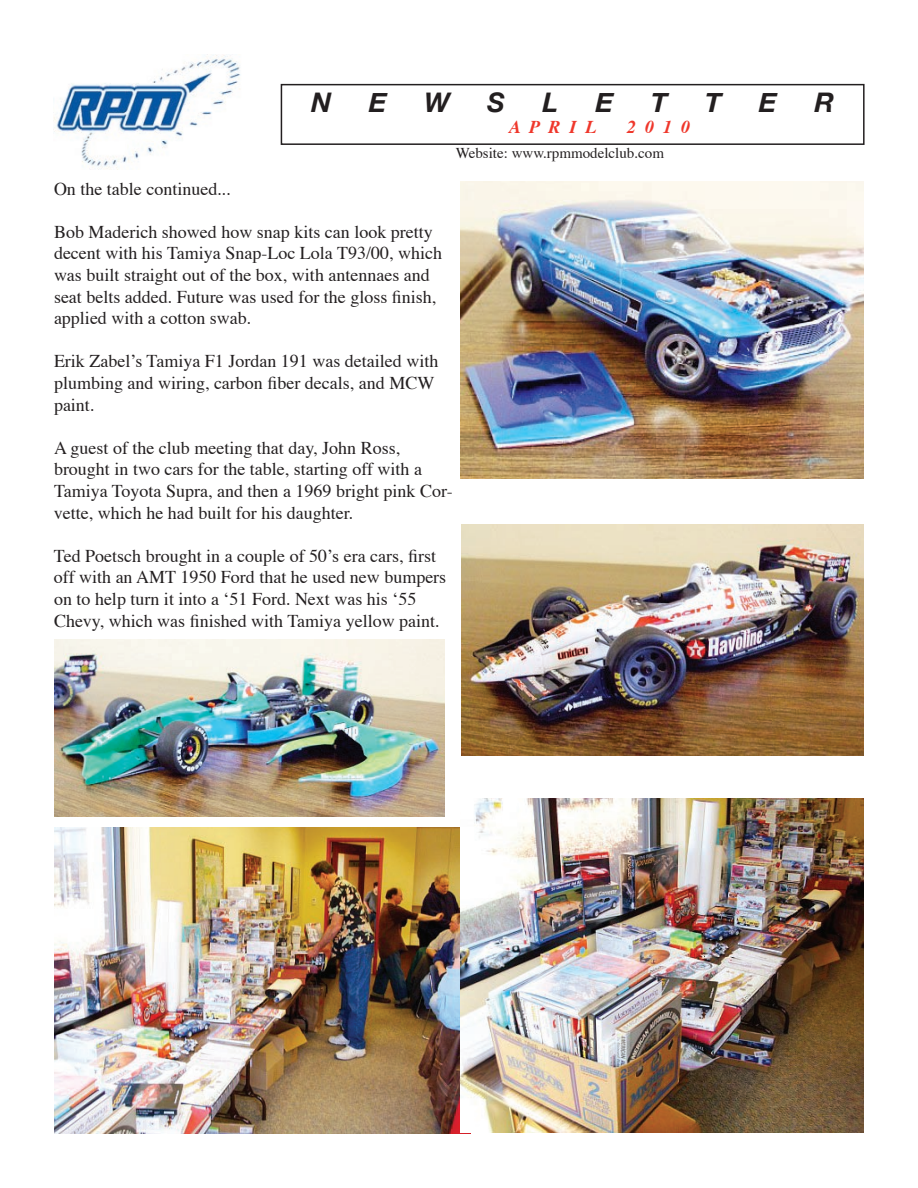
<style>
.page{position:relative;width:918px;height:1188px;background:#fff}
.page>*{position:absolute;margin:0;border:0;box-sizing:border-box;transform-origin:0 0}
.t1{font:italic 700 27px "Helvetica Neue";color:#231f20}
.t2{font:18px/21.6px "Times";color:#231f20}
.t3{font:italic 700 18px "Times";color:#ef372b}
.t4{font:15px "Times";color:#231f20}
</style>
<div class="page">
<div style="left:281px;top:84px;width:584px;height:61px;border:2px solid #231f20"></div>
<img style="left:53px;top:55px;width:188px;height:114px">
<img style="left:461px;top:181px;width:403px;height:297px">
<img style="left:461px;top:524px;width:403px;height:232px">
<img style="left:54px;top:827px;width:406px;height:306px">
<img style="left:54px;top:640px;width:390px;height:176px">
<img style="left:460px;top:798px;width:403px;height:334px">
<h1 class="t1" style="left:311px;top:85px;width:22px">N</h1>
<h1 class="t1" style="left:369px;top:85px;width:20px">E</h1>
<h1 class="t1" style="left:424px;top:85px;width:27px">W</h1>
<h1 class="t1" style="left:487px;top:85px;width:19px">S</h1>
<h1 class="t1" style="left:542px;top:85px;width:17px">L</h1>
<h1 class="t1" style="left:595px;top:85px;width:20px">E</h1>
<h1 class="t1" style="left:651px;top:85px;width:18px">T</h1>
<h1 class="t1" style="left:705px;top:85px;width:18px">T</h1>
<h1 class="t1" style="left:759px;top:85px;width:20px">E</h1>
<h1 class="t1" style="left:815px;top:85px;width:21px">R</h1>
<p class="t3" style="left:509px;top:110px;width:89px">A P R I L</p>
<p class="t3" style="left:627px;top:110px;width:65px">2 0 1 0</p>
<p class="t4" style="left:456px;top:139px;width:210px">Website: www.rpmmodelclub.com</p>
<p class="t2" style="left:54px;top:176px;width:178px">On the table continued...</p>
<p class="t2" style="left:54px;top:219px;width:390px">Bob Maderich showed how snap kits can look pretty decent with his Tamiya Snap-Loc Lola T93/00, which was built straight out of the box, with antennaes and seat belts added. Future was used for the gloss finish, applied with a cotton swab.</p>
<p class="t2" style="left:54px;top:349px;width:386px">Erik Zabel’s Tamiya F1 Jordan 191 was detailed with plumbing and wiring, carbon fiber decals, and MCW paint.</p>
<p class="t2" style="left:54px;top:435px;width:400px">A guest of the club meeting that day, John Ross, brought in two cars for the table, starting off with a Tamiya Toyota Supra, and then a 1969 bright pink Cor&shy;vette, which he had built for his daughter.</p>
<p class="t2" style="left:54px;top:543px;width:394px">Ted Poetsch brought in a couple of 50’s era cars, first off with an AMT 1950 Ford that he used new bumpers on to help turn it into a ‘51 Ford. Next was his ‘55<br>Chevy, which was finished with Tamiya yellow paint.</p>
</div>
